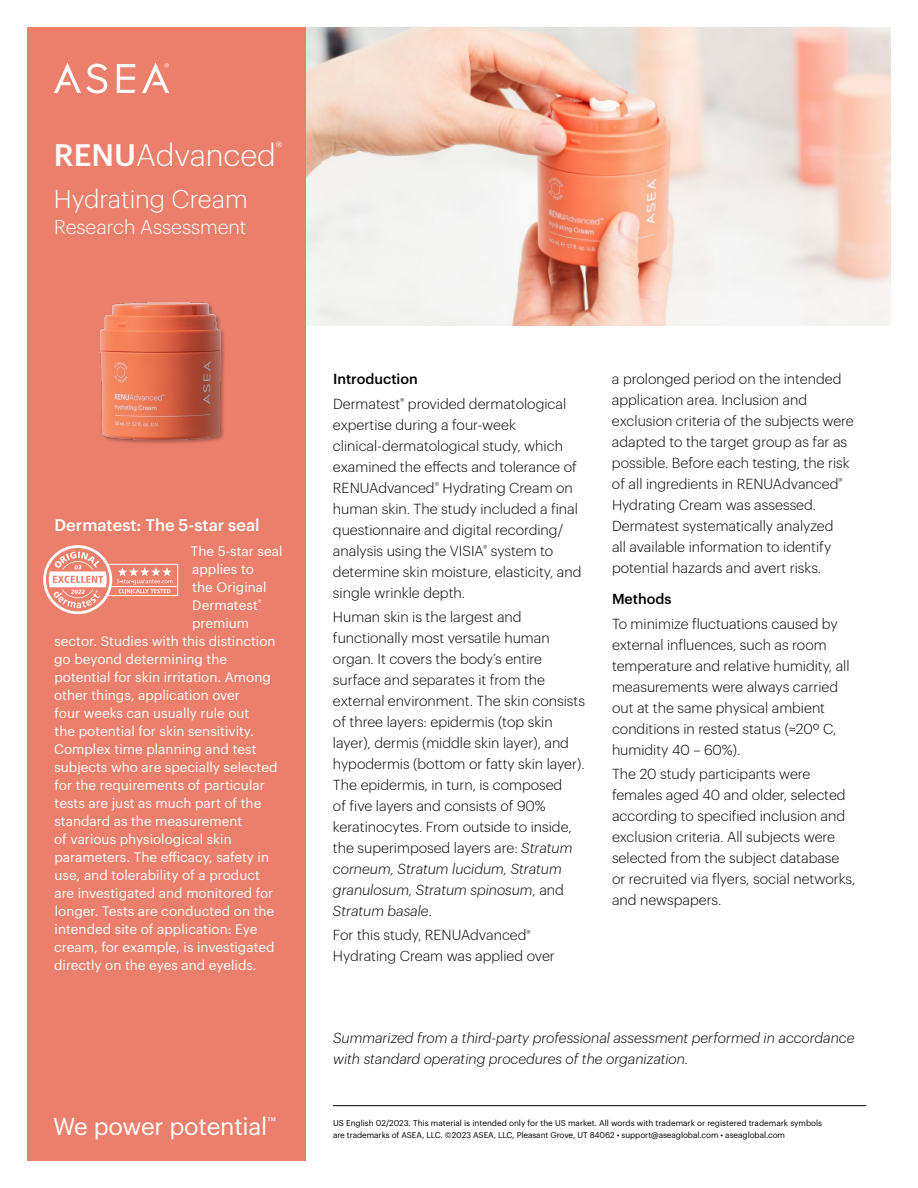
<style>
.page{position:relative;width:918px;height:1188px;background:#fff}
.page>*{position:absolute;margin:0;border:0;box-sizing:border-box;transform-origin:0 0}
.t1{font:300 30.45px "Graphik";color:#fff}
.t2{font:300 25.05px "Graphik";color:#fff}
.t3{font:24px "Graphik";letter-spacing:-.01em;color:#fff}
.t4{font:300 19.5px "Graphik";color:#fff}
.t5{font:500 16.5px "Graphik";color:#fff}
.t6{font:300 14.25px/21px "Graphik";color:#000}
.t7{font:italic 300 14.25px/21px "Graphik";color:#000}
.t8{font:500 14.25px "Graphik";color:#000}
.t9{font:13.5px "Graphik";color:#fff}
.t10{font:300 13.05px "Graphik";color:#fff}
.t11{font:8.25px/12px "Graphik";letter-spacing:-.005em;color:#000}
.s1{font-weight:500}
.s2{font-style:italic}
</style>
<div class="page">
<hr style="left:333px;top:1105px;width:533px;height:1px;background:#000">
<div style="left:27px;top:27px;width:279px;height:1134px;background:#ec7f6c"></div>
<svg style="left:54px;top:63px;width:53px;height:30px"></svg>
<svg style="left:117px;top:64px;width:18px;height:29px"></svg>
<svg style="left:142px;top:63px;width:27px;height:30px"></svg>
<img style="left:306px;top:27px;width:585px;height:298px">
<div style="left:100px;top:302px;width:126px;height:143px;background:#000;opacity:.25"></div>
<img style="left:100px;top:302px;width:121px;height:137px">
<svg style="left:43px;top:545px;width:135px;height:69px"></svg>
<h1 class="t1" style="left:54px;top:133px;width:223px"><span class="s1">RENU</span>Advanced</h1>
<p class="t10" style="left:276px;top:137px;width:8px">®</p>
<h2 class="t2" style="left:54px;top:181px;width:196px">Hydrating Cream</h2>
<h3 class="t4" style="left:54px;top:213px;width:194px">Research Assessment</h3>
<p class="t5" style="left:54px;top:512px;width:207px">Dermatest: The 5-star seal</p>
<p class="t9" style="left:191px;top:541px;width:93px">The 5-star seal</p>
<p class="t9" style="left:192px;top:559px;width:63px">applies to</p>
<p class="t9" style="left:192px;top:577px;width:76px">the Original</p>
<p class="t9" style="left:192px;top:595px;width:71px">Dermatest<sup>®</sup></p>
<p class="t9" style="left:192px;top:613px;width:59px">premium</p>
<p class="t9" style="left:54px;top:631px;width:223px">sector. Studies with this distinction</p>
<p class="t9" style="left:54px;top:649px;width:175px">go beyond determining the</p>
<p class="t9" style="left:54px;top:667px;width:218px">potential for skin irritation. Among</p>
<p class="t9" style="left:54px;top:685px;width:187px">other things, application over</p>
<p class="t9" style="left:55px;top:703px;width:196px">four weeks can usually rule out</p>
<p class="t9" style="left:55px;top:721px;width:201px">the potential for skin sensitivity.</p>
<p class="t9" style="left:54px;top:739px;width:204px">Complex time planning and test</p>
<p class="t9" style="left:54px;top:757px;width:225px">subjects who are specially selected</p>
<p class="t9" style="left:55px;top:775px;width:212px">for the requirements of particular</p>
<p class="t9" style="left:55px;top:793px;width:208px">tests are just as much part of the</p>
<p class="t9" style="left:54px;top:811px;width:189px">standard as the measurement</p>
<p class="t9" style="left:54px;top:829px;width:179px">of various physiological skin</p>
<p class="t9" style="left:54px;top:847px;width:216px">parameters. The efficacy, safety in</p>
<p class="t9" style="left:55px;top:865px;width:207px">use, and tolerability of a product</p>
<p class="t9" style="left:54px;top:883px;width:220px">are investigated and monitored for</p>
<p class="t9" style="left:55px;top:901px;width:221px">longer. Tests are conducted on the</p>
<p class="t9" style="left:55px;top:919px;width:204px">intended site of application: Eye</p>
<p class="t9" style="left:54px;top:937px;width:222px">cream, for example, is investigated</p>
<p class="t9" style="left:54px;top:955px;width:204px">directly on the eyes and eyelids.</p>
<h3 class="t3" style="left:53px;top:1109px;width:224px">We power potential<sup>™</sup></h3>
<p class="t6" style="left:333px;top:366px;width:235px;line-height:24.3px"><span class="s1">Introduction<br></span>Dermatest<sup>®</sup> provided dermatological</p>
<p class="t6" style="left:333px;top:413px;width:250px">expertise during a four-week clinical-dermatological study, which examined the effects and tolerance of RENUAdvanced<sup>®</sup> Hydrating Cream on human skin. The study included a final questionnaire and digital recording/ analysis using the VISIA<sup>®</sup> system to determine skin moisture, elasticity, and single wrinkle depth.</p>
<p class="t6" style="left:333px;top:605px;width:253px">Human skin is the largest and functionally most versatile human organ. It covers the body’s entire surface and separates it from the external environment. The skin consists of three layers: epidermis (top skin layer), dermis (middle skin layer), and hypodermis (bottom or fatty skin layer).<br>The epidermis, in turn, is composed<br>of five layers and consists of 90% keratinocytes. From outside to inside, the superimposed layers are: <span class="s2">Stratum corneum, Stratum lucidum, Stratum granulosum, Stratum spinosum</span>, and <span class="s2">Stratum basale</span>.</p>
<p class="t6" style="left:333px;top:924px;width:223px">For this study, RENUAdvanced<sup>®<br></sup>Hydrating Cream was applied over</p>
<p class="t6" style="left:612px;top:367px;width:243px">a prolonged period on the intended application area. Inclusion and exclusion criteria of the subjects were adapted to the target group as far as possible. Before each testing, the risk of all ingredients in RENUAdvanced<sup>® </sup>Hydrating Cream was assessed.<br>Dermatest systematically analyzed<br>all available information to identify potential hazards and avert risks.</p>
<p class="t8" style="left:612px;top:588px;width:61px">Methods</p>
<p class="t6" style="left:612px;top:612px;width:239px">To minimize fluctuations caused by external influences, such as room temperature and relative humidity, all measurements were always carried out at the same physical ambient conditions in rested status (≈20º C, humidity 40 – 60%).</p>
<p class="t6" style="left:612px;top:762px;width:245px">The 20 study participants were females aged 40 and older, selected according to specified inclusion and exclusion criteria. All subjects were selected from the subject database or recruited via flyers, social networks, and newspapers.</p>
<p class="t7" style="left:333px;top:1027px;width:523px">Summarized from a third-party professional assessment performed in accordance with standard operating procedures of the organization.</p>
<p class="t11" style="left:333px;top:1116px;width:491px">US English 02/2023. This material is intended only for the US market. All words with trademark or registered trademark symbols are trademarks of ASEA, LLC. ©2023 ASEA, LLC, Pleasant Grove, UT 84062 • support@aseaglobal.com • aseaglobal.com</p>
</div>
